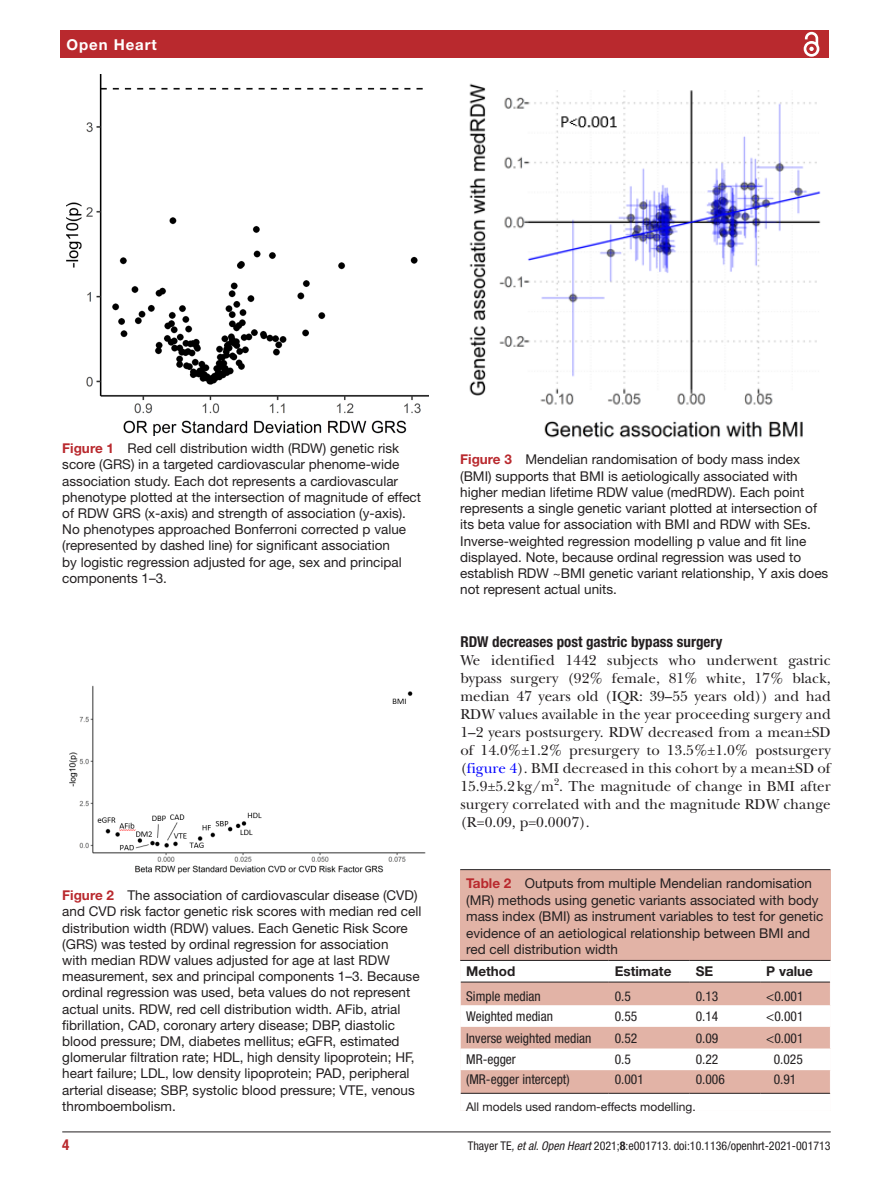
<style>
.page{position:relative;width:893px;height:1191px;background:#fff}
.page>*{position:absolute;margin:0;border:0;box-sizing:border-box;transform-origin:0 0}
.t1{font:15px/18px "New Baskerville";color:#231f20;text-align:justify}
.t2{font:700 condensed 15px "Helvetica Neue LT Std";color:#231f20}
.t3{font:700 15px "Helvetica Neue LT Std";letter-spacing:.065em;color:#fff}
.t4{font:700 condensed 15px "Helvetica Neue LT Std";color:#b9292e}
.t5{font:13.5px/16.2px "Helvetica Neue LT Std";color:#231f20}
.t6{font:condensed 13.5px "Helvetica Neue LT Std";color:#231f20}
.t7{font:700 13.5px "Helvetica Neue LT Std";color:#231f20}
.t8{font:condensed 12px "Helvetica Neue LT Std";color:#231f20}
.t9{font:12px "Helvetica Neue LT Std";color:#231f20}
.t10{font:9.9px "New Baskerville";color:#231f20}
.s1{font-weight:700;color:#b9292e}
.s2{color:#00f}
.s3{font-style:italic}
.s4{font-weight:700}
</style>
<div class="page">
<div style="left:61px;top:31px;width:768px;height:27px;background:#b9292e"></div>
<hr style="left:62px;top:1131px;width:769px;height:1px;background:#231f20">
<svg style="left:803px;top:31px;width:17px;height:26px"></svg>
<img style="left:67px;top:74px;width:361px;height:361px">
<img style="left:69px;top:685px;width:357px;height:189px">
<img style="left:469px;top:83px;width:352px;height:355px">
<div style="left:460px;top:870px;width:370px;height:240px;background:#e2b3a6"></div>
<hr style="left:460px;top:869px;width:370px;height:1px;background:#231f20">
<svg style="left:461px;top:961px;width:369px;height:149px;fill:#fff"></svg>
<hr style="left:460px;top:960px;width:149px;height:1px;background:#231f20">
<hr style="left:460px;top:981px;width:149px;height:1px;background:#231f20">
<hr style="left:609px;top:960px;width:81px;height:1px;background:#231f20">
<hr style="left:609px;top:981px;width:81px;height:1px;background:#231f20">
<hr style="left:690px;top:960px;width:70px;height:1px;background:#231f20">
<hr style="left:690px;top:981px;width:70px;height:1px;background:#231f20">
<hr style="left:760px;top:960px;width:70px;height:1px;background:#231f20">
<hr style="left:760px;top:981px;width:70px;height:1px;background:#231f20">
<hr style="left:609px;top:1093px;width:81px;height:1px;background:#231f20">
<hr style="left:690px;top:1093px;width:70px;height:1px;background:#231f20">
<hr style="left:760px;top:1093px;width:70px;height:1px;background:#231f20">
<hr style="left:460px;top:1093px;width:149px;height:1px;background:#231f20">
<svg style="left:460px;top:960px;width:1px;height:150px"></svg>
<p class="t3" style="left:66px;top:35px;width:92px">Open Heart</p>
<p class="t5" style="left:62px;top:440px;width:360px"><span class="s1">Figure 1</span> Red cell distribution width (RDW) genetic risk score (GRS) in a targeted cardiovascular phenome-wide association study. Each dot represents a cardiovascular phenotype plotted at the intersection of magnitude of effect of RDW GRS (x-axis) and strength of association (y-axis).<br>No phenotypes approached Bonferroni corrected p value (represented by dashed line) for significant association<br>by logistic regression adjusted for age, sex and principal components 1–3.</p>
<p class="t5" style="left:62px;top:887px;width:361px"><span class="s1">Figure 2</span> The association of cardiovascular disease (CVD) and CVD risk factor genetic risk scores with median red cell distribution width (RDW) values. Each Genetic Risk Score (GRS) was tested by ordinal regression for association<br>with median RDW values adjusted for age at last RDW measurement, sex and principal components 1–3. Because ordinal regression was used, beta values do not represent actual units. RDW, red cell distribution width. AFib, atrial fibrillation, CAD, coronary artery disease; DBP, diastolic blood pressure; DM, diabetes mellitus; eGFR, estimated glomerular filtration rate; HDL, high density lipoprotein; HF, heart failure; LDL, low density lipoprotein; PAD, peripheral arterial disease; SBP, systolic blood pressure; VTE, venous thromboembolism.</p>
<p class="t5" style="left:460px;top:451px;width:370px"><span class="s1">Figure 3</span> Mendelian randomisation of body mass index (BMI) supports that BMI is aetiologically associated with higher median lifetime RDW value (medRDW). Each point represents a single genetic variant plotted at intersection of its beta value for association with BMI and RDW with SEs.<br>Inverse-weighted regression modelling p value and fit line displayed. Note, because ordinal regression was used to establish RDW ~BMI genetic variant relationship, Y axis does not represent actual units.</p>
<p class="t2" style="left:460px;top:633px;width:264px">RDW decreases post gastric bypass surgery</p>
<p class="t1" style="left:460px;top:651px;width:372px">We identified 1442 subjects who underwent gastric bypass surgery (92% female, 81% white, 17% black, median 47 years old (IQR: 39–55 years old)) and had RDW values available in the year proceeding surgery and 1–2 years postsurgery. RDW decreased from a mean±SD of 14.0%±1.2% presurgery to 13.5%±1.0% postsurgery (<span class="s2">figure 4</span>). BMI decreased in this cohort by a mean±SD of 15.9±5.2kg/m . The magnitude of change in BMI after</p>
<p class="t10" style="left:554px;top:775px;width:7px">2</p>
<p class="t1" style="left:460px;top:795px;width:372px">surgery correlated with and the magnitude RDW change (R=0.09, p=0.0007).</p>
<p class="t5" style="left:466px;top:874px;width:359px"><span class="s1">Table 2</span> Outputs from multiple Mendelian randomisation (MR) methods using genetic variants associated with body mass index (BMI) as instrument variables to test for genetic evidence of an aetiological relationship between BMI and red cell distribution width</p>
<p class="t7" style="left:466px;top:963px;width:51px">Method</p>
<p class="t7" style="left:615px;top:963px;width:58px">Estimate</p>
<p class="t7" style="left:696px;top:963px;width:19px">SE</p>
<p class="t7" style="left:766px;top:963px;width:48px">P value</p>
<p class="t6" style="left:466px;top:988px;width:76px">Simple median</p>
<p class="t6" style="left:615px;top:988px;width:18px">0.5</p>
<p class="t6" style="left:696px;top:988px;width:24px">0.13</p>
<p class="t6" style="left:766px;top:988px;width:39px">&lt;0.001</p>
<p class="t6" style="left:466px;top:1008px;width:88px">Weighted median</p>
<p class="t6" style="left:615px;top:1008px;width:24px">0.55</p>
<p class="t6" style="left:696px;top:1008px;width:24px">0.14</p>
<p class="t6" style="left:766px;top:1008px;width:39px">&lt;0.001</p>
<p class="t6" style="left:466px;top:1030px;width:127px">Inverse weighted median</p>
<p class="t6" style="left:615px;top:1030px;width:24px">0.52</p>
<p class="t6" style="left:696px;top:1030px;width:24px">0.09</p>
<p class="t6" style="left:766px;top:1030px;width:39px">&lt;0.001</p>
<p class="t6" style="left:466px;top:1051px;width:51px">MR-egger</p>
<p class="t6" style="left:615px;top:1051px;width:18px">0.5</p>
<p class="t6" style="left:696px;top:1051px;width:24px">0.22</p>
<p class="t6" style="left:774px;top:1051px;width:31px">0.025</p>
<p class="t6" style="left:466px;top:1071px;width:105px">(MR-egger intercept)</p>
<p class="t6" style="left:615px;top:1071px;width:31px">0.001</p>
<p class="t6" style="left:696px;top:1071px;width:31px">0.006</p>
<p class="t6" style="left:774px;top:1071px;width:24px">0.91</p>
<p class="t9" style="left:466px;top:1099px;width:231px">All models used random-effects modelling.</p>
<p class="t4" style="left:62px;top:1135px;width:9px">4</p>
<p class="t8" style="left:468px;top:1139px;width:364px">Thayer TE<span class="s3">, et al. Open Heart</span> 2021;<span class="s4">8</span>:e001713. doi:10.1136/openhrt-2021-001713</p>
</div>
